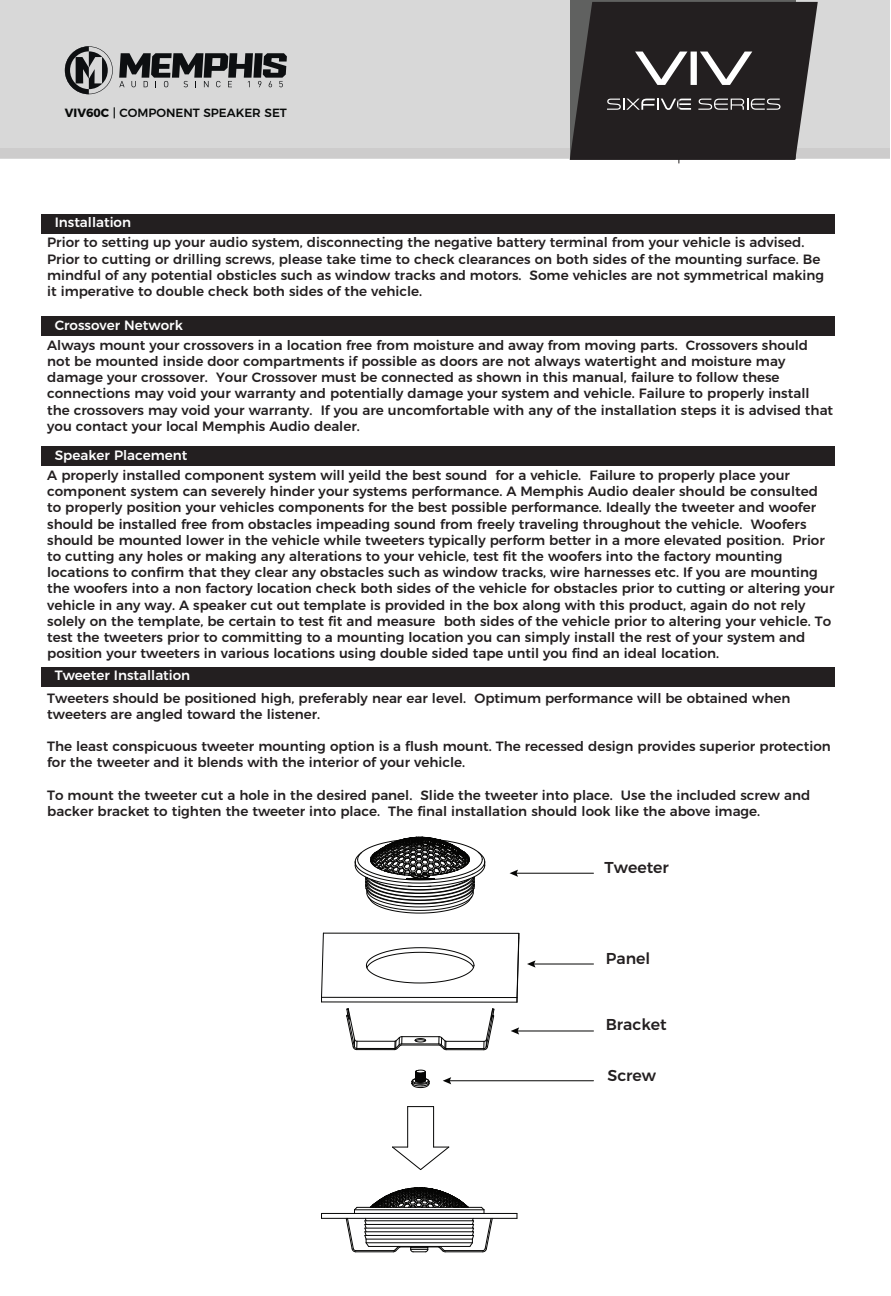
<style>
.page{position:relative;width:891px;height:1296px;background:#fff}
.page>*{position:absolute;margin:0;border:0;box-sizing:border-box;transform-origin:0 0}
.t1{font:500 15.75px "Montserrat";color:#231f20}
.t2{font:500 13.5px/16.2px "Montserrat";color:#231f20}
.t3{font:500 13.5px "Montserrat";color:#fff}
.t4{font:500 11.92px "Montserrat";color:#080a09}
.s1{font-weight:700}
</style>
<div class="page">
<div style="left:42px;top:214px;width:793px;height:19px;background:#231f20"></div>
<div style="left:0;top:0;width:890px;height:158px;background:#d8d8d8"></div>
<div style="left:0;top:148px;width:890px;height:10px;background:#cdcccc"></div>
<svg style="left:119px;top:53px;width:168px;height:34px"></svg>
<svg style="left:65px;top:46px;width:48px;height:48px"></svg>
<svg style="left:570px;top:2px;width:248px;height:161px;background:#3b3839"></svg>
<div style="left:42px;top:316px;width:793px;height:20px;background:#231f20"></div>
<div style="left:42px;top:446px;width:793px;height:20px;background:#231f20"></div>
<div style="left:42px;top:667px;width:793px;height:19px;background:#231f20"></div>
<svg style="left:321px;top:933px;width:3px;height:69px"></svg>
<hr style="left:446px;top:1049px;width:38px;height:1px;background:#050504">
<hr style="left:357px;top:1049px;width:37px;height:1px;background:#050504">
<hr style="left:357px;top:1048px;width:38px;height:1px;background:#050504">
<hr style="left:446px;top:1048px;width:38px;height:1px;background:#050504">
<hr style="left:357px;top:1041px;width:38px;height:1px;background:#050504">
<hr style="left:446px;top:1041px;width:38px;height:1px;background:#050504">
<hr style="left:322px;top:1002px;width:195px;height:1px;background:#050504">
<hr style="left:322px;top:997px;width:195px;height:1px;background:#050504">
<hr style="left:323px;top:933px;width:196px;height:1px;background:#050504">
<svg style="left:516px;top:933px;width:3px;height:70px"></svg>
<svg style="left:394px;top:1036px;width:8px;height:14px"></svg>
<svg style="left:438px;top:1036px;width:9px;height:14px"></svg>
<svg style="left:483px;top:1008px;width:11px;height:42px"></svg>
<svg style="left:346px;top:1008px;width:11px;height:42px"></svg>
<svg style="left:355px;top:837px;width:130px;height:77px"></svg>
<svg style="left:366px;top:947px;width:109px;height:36px"></svg>
<svg style="left:364px;top:1219px;width:5px;height:28px"></svg>
<hr style="left:445px;top:1251px;width:38px;height:1px;background:#050504">
<hr style="left:356px;top:1251px;width:37px;height:1px;background:#050504">
<hr style="left:356px;top:1250px;width:38px;height:1px;background:#050504">
<hr style="left:445px;top:1250px;width:38px;height:1px;background:#050504">
<hr style="left:369px;top:1246px;width:101px;height:1px;background:#050504">
<hr style="left:366px;top:1242px;width:106px;height:1px;background:#050504">
<hr style="left:366px;top:1239px;width:106px;height:1px;background:#050504">
<hr style="left:365px;top:1235px;width:109px;height:1px;background:#050504">
<hr style="left:365px;top:1231px;width:109px;height:1px;background:#050504">
<hr style="left:365px;top:1228px;width:109px;height:1px;background:#050504">
<hr style="left:365px;top:1224px;width:109px;height:1px;background:#050504">
<hr style="left:365px;top:1220px;width:109px;height:1px;background:#050504">
<hr style="left:322px;top:1218px;width:195px;height:1px;background:#050504">
<hr style="left:322px;top:1213px;width:195px;height:1px;background:#050504">
<hr style="left:355px;top:1209px;width:129px;height:1px;background:#050504">
<hr style="left:357px;top:1207px;width:125px;height:1px;background:#050504">
<svg style="left:469px;top:1218px;width:5px;height:29px"></svg>
<svg style="left:346px;top:1207px;width:12px;height:45px"></svg>
<svg style="left:393px;top:1246px;width:7px;height:6px"></svg>
<svg style="left:438px;top:1246px;width:8px;height:6px"></svg>
<svg style="left:481px;top:1207px;width:12px;height:45px"></svg>
<svg style="left:370px;top:1187px;width:99px;height:21px"></svg>
<svg style="left:408px;top:1106px;width:26px;height:1px"></svg>
<hr style="left:433px;top:1107px;width:1px;height:40px;background:#050504">
<hr style="left:407px;top:1107px;width:1px;height:40px;background:#050504">
<svg style="left:392px;top:1146px;width:57px;height:24px"></svg>
<hr style="left:515px;top:873px;width:79px;height:1px;background:#050504">
<svg style="left:510px;top:870px;width:8px;height:7px"></svg>
<hr style="left:533px;top:964px;width:61px;height:1px;background:#050504">
<svg style="left:527px;top:960px;width:9px;height:8px"></svg>
<hr style="left:516px;top:1031px;width:78px;height:1px;background:#050504">
<svg style="left:511px;top:1027px;width:8px;height:8px"></svg>
<hr style="left:449px;top:1080px;width:145px;height:1px;background:#050504">
<svg style="left:443px;top:1077px;width:8px;height:7px"></svg>
<hr style="left:401px;top:1045px;width:38px;height:1px;background:#050504">
<hr style="left:402px;top:1043px;width:37px;height:1px;background:#050504">
<hr style="left:402px;top:1036px;width:37px;height:1px;background:#050504">
<svg style="left:411px;top:1070px;width:19px;height:18px"></svg>
<svg style="left:415px;top:1038px;width:11px;height:5px"></svg>
<hr style="left:400px;top:1247px;width:38px;height:1px;background:#050504">
<svg style="left:410px;top:1247px;width:18px;height:5px"></svg>
<p class="t4" style="left:65px;top:103px;width:224px"><span class="s1">VIV60C</span> | COMPONENT SPEAKER SET</p>
<p class="t3" style="left:55px;top:212px;width:78px">Installation</p>
<p class="t2" style="left:47px;top:233px;width:778px">Prior to setting up your audio system, disconnecting the negative battery terminal from your vehicle is advised.<br>Prior to cutting or drilling screws, please take time to check clearances on both sides of the mounting surface. Be mindful of any potential obsticles such as window tracks and motors. Some vehicles are not symmetrical making it imperative to double check both sides of the vehicle.</p>
<p class="t3" style="left:55px;top:314px;width:130px">Crossover Network</p>
<p class="t2" style="left:47px;top:336px;width:788px">Always mount your crossovers in a location free from moisture and away from moving parts. Crossovers should not be mounted inside door compartments if possible as doors are not always watertight and moisture may damage your crossover. Your Crossover must be connected as shown in this manual, failure to follow these connections may void your warranty and potentially damage your system and vehicle. Failure to properly install the crossovers may void your warranty. If you are uncomfortable with any of the installation steps it is advised that you contact your local Memphis Audio dealer.</p>
<p class="t3" style="left:55px;top:444px;width:134px">Speaker Placement</p>
<p class="t2" style="left:47px;top:466px;width:789px">A properly installed component system will yeild the best sound for a vehicle. Failure to properly place your component system can severely hinder your systems performance. A Memphis Audio dealer should be consulted to properly position your vehicles components for the best possible performance. Ideally the tweeter and woofer should be installed free from obstacles impeading sound from freely traveling throughout the vehicle. Woofers should be mounted lower in the vehicle while tweeters typically perform better in a more elevated position. Prior to cutting any holes or making any alterations to your vehicle, test fit the woofers into the factory mounting locations to confirm that they clear any obstacles such as window tracks, wire harnesses etc. If you are mounting the woofers into a non factory location check both sides of the vehicle for obstacles prior to cutting or altering your vehicle in any way. A speaker cut out template is provided in the box along with this product, again do not rely solely on the template, be certain to test fit and measure both sides of the vehicle prior to altering your vehicle. To test the tweeters prior to committing to a mounting location you can simply install the rest of your system and position your tweeters in various locations using double sided tape until you find an ideal location.</p>
<p class="t3" style="left:55px;top:665px;width:137px">Tweeter Installation</p>
<p class="t2" style="left:47px;top:689px;width:745px">Tweeters should be positioned high, preferably near ear level. Optimum performance will be obtained when tweeters are angled toward the listener.</p>
<p class="t2" style="left:47px;top:737px;width:785px">The least conspicuous tweeter mounting option is a flush mount. The recessed design provides superior protection for the tweeter and it blends with the interior of your vehicle.</p>
<p class="t2" style="left:47px;top:786px;width:765px">To mount the tweeter cut a hole in the desired panel. Slide the tweeter into place. Use the included screw and backer bracket to tighten the tweeter into place. The final installation should look like the above image.</p>
<p class="t1" style="left:605px;top:855px;width:66px">Tweeter</p>
<p class="t1" style="left:606px;top:946px;width:46px">Panel</p>
<p class="t1" style="left:606px;top:1011px;width:63px">Bracket</p>
<p class="t1" style="left:607px;top:1063px;width:50px">Screw</p>
</div>
